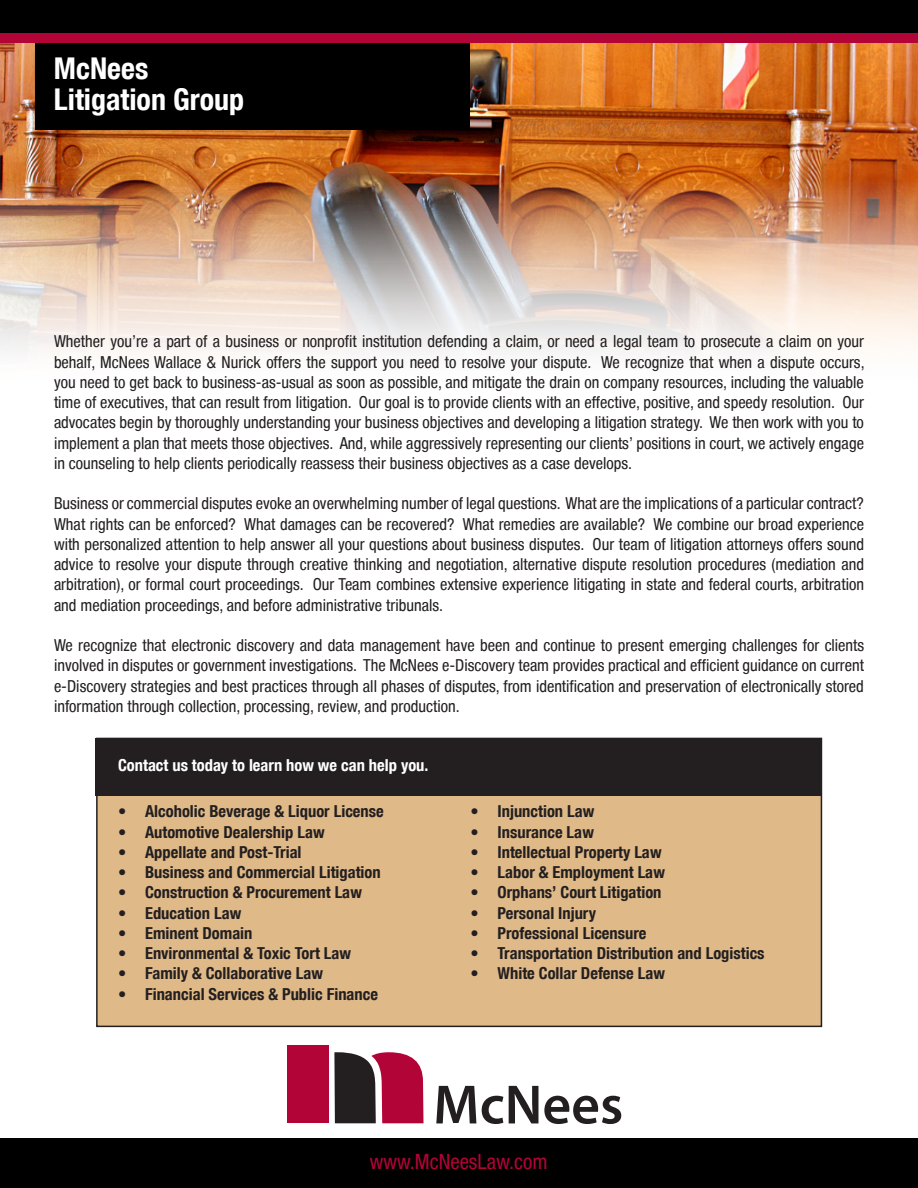
<style>
.page{position:relative;width:918px;height:1188px;background:#fff}
.page>*{position:absolute;margin:0;border:0;box-sizing:border-box;transform-origin:0 0}
.t1{font:700 condensed 30px/31.5px "Helvetica Neue Condensed";color:#fff}
.t2{font:condensed 21px "Helvetica Neue Condensed";color:#b30437}
.t3{font:condensed 16.5px/20.2px "Helvetica Neue Condensed";color:#231f20;text-align:justify}
.t4{font:700 condensed 16.5px "Helvetica Neue Condensed";color:#231f20}
.t5{font:700 condensed 16.5px "Helvetica Neue Condensed";color:#fff}
</style>
<div class="page">
<div style="left:97px;top:738px;width:724px;height:288px;background:#dfb988"></div>
<img style="left:0;top:42px;width:918px;height:308px">
<div style="left:0;top:0;width:918px;height:38px;background:#000001"></div>
<div style="left:0;top:1138px;width:918px;height:50px;background:#000001"></div>
<div style="left:36px;top:42px;width:434px;height:88px;background:#000001"></div>
<div style="left:0;top:33px;width:918px;height:9px;background:#b30437"></div>
<svg style="left:436px;top:1086px;width:40px;height:37px"></svg>
<svg style="left:482px;top:1096px;width:21px;height:28px"></svg>
<svg style="left:509px;top:1086px;width:29px;height:37px"></svg>
<svg style="left:544px;top:1096px;width:77px;height:28px"></svg>
<div style="left:287px;top:1045px;width:41px;height:78px;background:#b30437"></div>
<svg style="left:334px;top:1052px;width:90px;height:71px;background:#803047"></svg>
<div style="left:95px;top:738px;width:726px;height:57px;background:#231f20"></div>
<p class="t1" style="left:54px;top:52px;width:192px">McNees<br>Litigation Group</p>
<p class="t3" style="left:54px;top:331px;width:812px">Whether you’re a part of a business or nonprofit institution defending a claim, or need a legal team to prosecute a claim on your behalf, McNees Wallace &amp; Nurick offers the support you need to resolve your dispute. We recognize that when a dispute occurs, you need to get back to business-as-usual as soon as possible, and mitigate the drain on company resources, including the valuable time of executives, that can result from litigation. Our goal is to provide clients with an effective, positive, and speedy resolution. Our advocates begin by thoroughly understanding your business objectives and developing a litigation strategy. We then work with you to implement a plan that meets those objectives. And, while aggressively representing our clients’ positions in court, we actively engage in counseling to help clients periodically reassess their business objectives as a case develops.</p>
<p class="t3" style="left:54px;top:493px;width:812px">Business or commercial disputes evoke an overwhelming number of legal questions. What are the implications of a particular contract?<br>What rights can be enforced? What damages can be recovered? What remedies are available? We combine our broad experience with personalized attention to help answer all your questions about business disputes. Our team of litigation attorneys offers sound advice to resolve your dispute through creative thinking and negotiation, alternative dispute resolution procedures (mediation and arbitration), or formal court proceedings. Our Team combines extensive experience litigating in state and federal courts, arbitration and mediation proceedings, and before administrative tribunals.</p>
<p class="t3" style="left:54px;top:635px;width:812px">We recognize that electronic discovery and data management have been and continue to present emerging challenges for clients involved in disputes or government investigations. The McNees e-Discovery team provides practical and efficient guidance on current e-Discovery strategies and best practices through all phases of disputes, from identification and preservation of electronically stored information through collection, processing, review, and production.</p>
<p class="t5" style="left:118px;top:755px;width:312px">Contact us today to learn how we can help you.</p>
<p class="t4" style="left:118px;top:801px;width:267px">• Alcoholic Beverage &amp; Liquor License</p>
<p class="t4" style="left:118px;top:822px;width:208px">• Automotive Dealership Law</p>
<p class="t4" style="left:118px;top:842px;width:185px">• Appellate and Post-Trial</p>
<p class="t4" style="left:118px;top:862px;width:264px">• Business and Commercial Litigation</p>
<p class="t4" style="left:118px;top:882px;width:245px">• Construction &amp; Procurement Law</p>
<p class="t4" style="left:118px;top:903px;width:125px">• Education Law</p>
<p class="t4" style="left:118px;top:923px;width:136px">• Eminent Domain</p>
<p class="t4" style="left:118px;top:943px;width:235px">• Environmental &amp; Toxic Tort Law</p>
<p class="t4" style="left:118px;top:963px;width:207px">• Family &amp; Collaborative Law</p>
<p class="t4" style="left:118px;top:984px;width:261px">• Financial Services &amp; Public Finance</p>
<p class="t4" style="left:471px;top:801px;width:125px">• Injunction Law</p>
<p class="t4" style="left:471px;top:822px;width:125px">• Insurance Law</p>
<p class="t4" style="left:471px;top:842px;width:193px">• Intellectual Property Law</p>
<p class="t4" style="left:471px;top:862px;width:196px">• Labor &amp; Employment Law</p>
<p class="t4" style="left:471px;top:882px;width:192px">• Orphans’ Court Litigation</p>
<p class="t4" style="left:471px;top:903px;width:127px">• Personal Injury</p>
<p class="t4" style="left:471px;top:923px;width:177px">• Professional Licensure</p>
<p class="t4" style="left:471px;top:943px;width:296px">• Transportation Distribution and Logistics</p>
<p class="t4" style="left:471px;top:963px;width:196px">• White Collar Defense Law</p>
<p class="t2" style="left:370px;top:1149px;width:179px">www.McNeesLaw.com</p>
</div>
